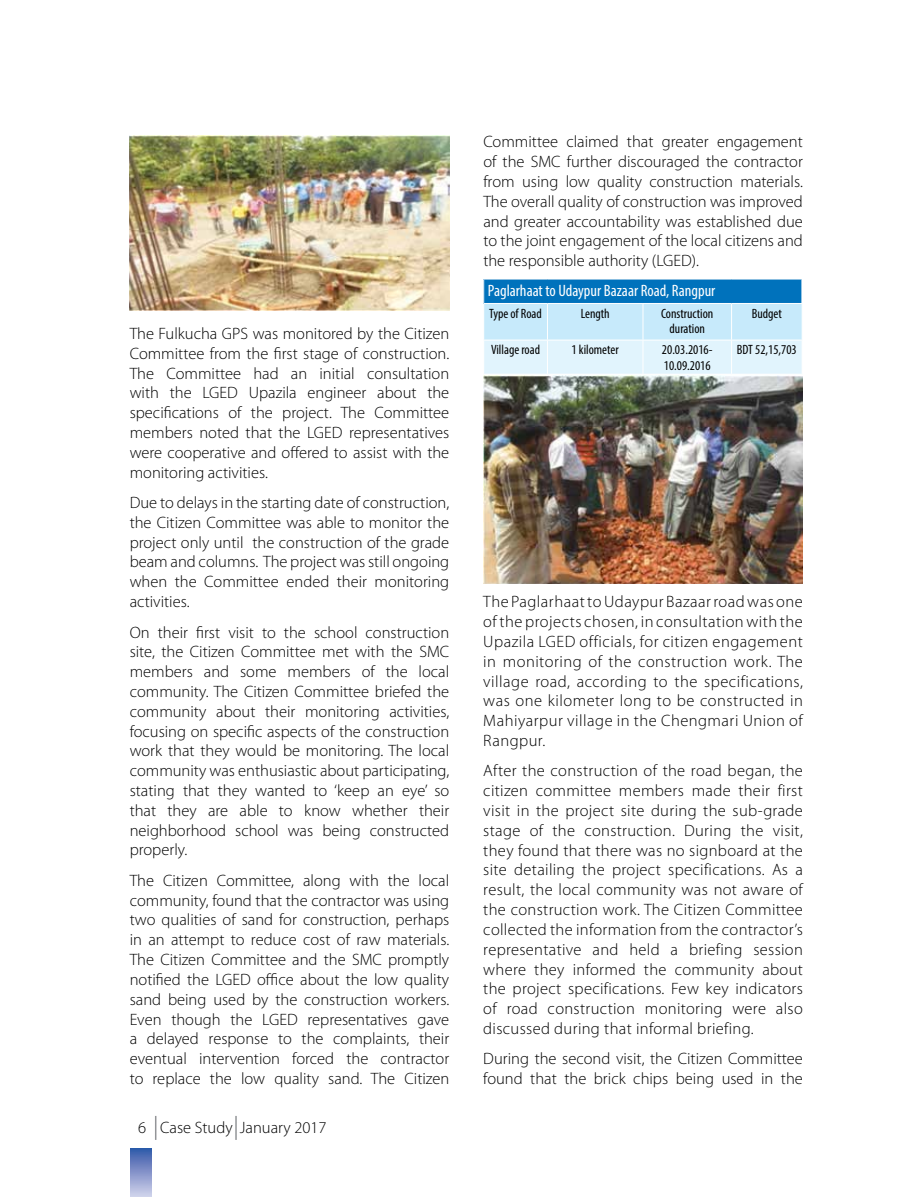
<style>
.page{position:relative;width:911px;height:1197px;background:#fff}
.page>*{position:absolute;margin:0;border:0;box-sizing:border-box;transform-origin:0 0}
.t1{font:300 16.5px/19.8px "Myriad Pro";color:#000;text-align:justify}
.t2{font:condensed 16.5px "Myriad Pro";color:#fff}
.t3{font:condensed 13.5px/15.5px "Myriad Pro";color:#000;text-align:center}
</style>
<div class="page">
<svg style="left:155px;top:1116px;width:1px;height:23px"></svg>
<hr style="left:235px;top:1115px;width:2px;height:24px;background:#939598">
<div style="left:130px;top:1148px;width:21px;height:49px;background:linear-gradient(to bottom,#3357a9,#d4d3ec)"></div>
<img style="left:130px;top:135px;width:319px;height:175px">
<svg style="left:483px;top:279px;width:319px;height:95px;background:#a1d0ec"></svg>
<img style="left:483px;top:375px;width:319px;height:208px">
<p class="t1" style="left:130px;top:324px;width:321px">The Fulkucha GPS was monitored by the Citizen Committee from the first stage of construction.<br>The Committee had an initial consultation with the LGED Upazila engineer about the specifications of the project. The Committee members noted that the LGED representatives were cooperative and offered to assist with the monitoring activities.</p>
<p class="t1" style="left:130px;top:493px;width:321px">Due to delays in the starting date of construction, the Citizen Committee was able to monitor the project only until the construction of the grade beam and columns. The project was still ongoing when the Committee ended their monitoring activities.</p>
<p class="t1" style="left:130px;top:622px;width:321px">On their first visit to the school construction site, the Citizen Committee met with the SMC members and some members of the local community. The Citizen Committee briefed the community about their monitoring activities, focusing on specific aspects of the construction work that they would be monitoring. The local community was enthusiastic about participating, stating that they wanted to ‘keep an eye’ so that they are able to know whether their neighborhood school was being constructed properly.</p>
<p class="t1" style="left:130px;top:870px;width:321px">The Citizen Committee, along with the local community, found that the contractor was using two qualities of sand for construction, perhaps in an attempt to reduce cost of raw materials.<br>The Citizen Committee and the SMC promptly notified the LGED office about the low quality sand being used by the construction workers.<br>Even though the LGED representatives gave a delayed response to the complaints, their eventual intervention forced the contractor to replace the low quality sand. The Citizen</p>
<p class="t1" style="left:138px;top:1117px;width:190px">6 Case Study January 2017</p>
<p class="t1" style="left:483px;top:132px;width:321px">Committee claimed that greater engagement of the SMC further discouraged the contractor from using low quality construction materials.<br>The overall quality of construction was improved and greater accountability was established due to the joint engagement of the local citizens and the responsible authority (LGED).</p>
<p class="t2" style="left:488px;top:280px;width:229px">Paglarhaat to Udaypur Bazaar Road, Rangpur</p>
<p class="t3" style="left:489px;top:305px;width:54px">Type of Road</p>
<p class="t3" style="left:580px;top:305px;width:31px">Length</p>
<p class="t3" style="left:661px;top:305px;width:54px">Construction duration</p>
<p class="t3" style="left:751px;top:305px;width:32px">Budget</p>
<p class="t3" style="left:491px;top:342px;width:50px">Village road</p>
<p class="t3" style="left:571px;top:342px;width:49px">1 kilometer</p>
<p class="t3" style="left:661px;top:342px;width:52px;text-align:left">20.03.2016-<br>10.09.2016</p>
<p class="t3" style="left:736px;top:342px;width:61px">BDT 52,15,703</p>
<p class="t1" style="left:483px;top:592px;width:321px">The Paglarhaat to Udaypur Bazaar road was one of the projects chosen, in consultation with the Upazila LGED officials, for citizen engagement in monitoring of the construction work. The village road, according to the specifications, was one kilometer long to be constructed in Mahiyarpur village in the Chengmari Union of Rangpur.</p>
<p class="t1" style="left:483px;top:761px;width:321px">After the construction of the road began, the citizen committee members made their first visit in the project site during the sub-grade stage of the construction. During the visit, they found that there was no signboard at the site detailing the project specifications. As a result, the local community was not aware of the construction work. The Citizen Committee collected the information from the contractor’s representative and held a briefing session where they informed the community about the project specifications. Few key indicators of road construction monitoring were also discussed during that informal briefing.</p>
<p class="t1" style="left:483px;top:1049px;width:321px">During the second visit, the Citizen Committee found that the brick chips being used in the</p>
</div>
